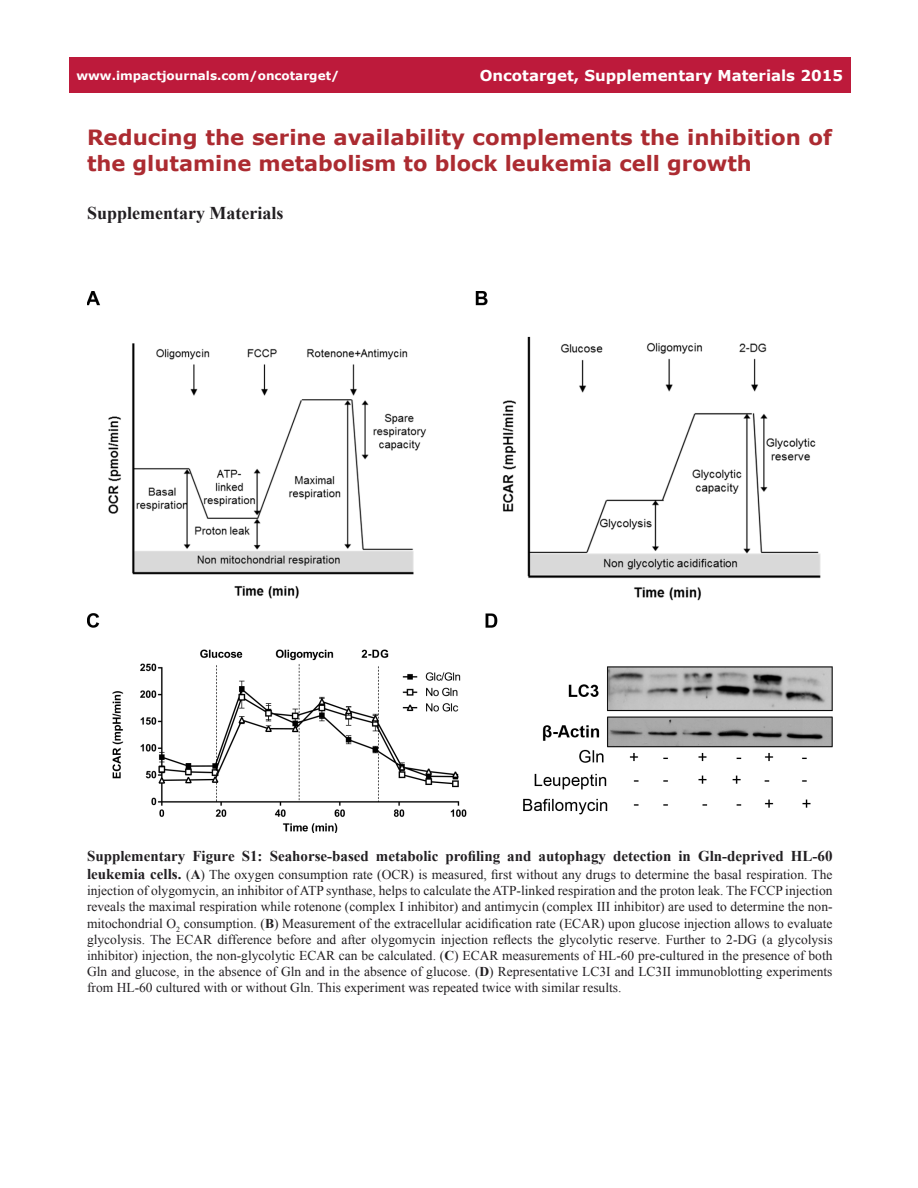
<style>
.page{position:relative;width:918px;height:1188px;background:#fff}
.page>*{position:absolute;margin:0;border:0;box-sizing:border-box;transform-origin:0 0}
.t1{font:700 21px/25.2px "Verdana";color:#ac2b31}
.SubHeading{font:700 18px "Times New Roman";color:#221f22}
.FigureText{font:700 15px "Times New Roman";color:#221f22}
.t2{font:700 15px "Verdana";color:#fff}
.FigureText-2{font:13.5px/16.2px "Times New Roman";color:#221f22;text-align:justify}
.t3{font:700 12px "Verdana";color:#fff}
.s1{font-weight:700;font-size:15px}
.s2{font-weight:700}
</style>
<div class="page">
<div style="left:69px;top:57px;width:781px;height:36px;background:#bd1a3b"></div>
<img style="left:87px;top:292px;width:746px;height:541px">
<p class="t3" style="left:76px;top:67px;width:264px">www.impactjournals.com/oncotarget/</p>
<p class="t2" style="left:480px;top:65px;width:365px">Oncotarget, Supplementary Materials 2015</p>
<p class="t1" style="left:87px;top:125px;width:747px">Reducing the serine availability complements the inhibition of the glutamine metabolism to block leukemia cell growth</p>
<p class="SubHeading" style="left:87px;top:200px;width:198px">Supplementary Materials</p>
<p class="FigureText" style="left:87px;top:846px;width:747px">Supplementary Figure S1: Seahorse-based metabolic profiling and autophagy detection in Gln-deprived HL-60</p>
<p class="FigureText-2" style="left:87px;top:866px;width:747px"><span class="s1">leukemia cells.</span> (<span class="s2">A</span>) The oxygen consumption rate (OCR) is measured, first without any drugs to determine the basal respiration. The injection of olygomycin, an inhibitor of ATP synthase, helps to calculate the ATP-linked respiration and the proton leak. The FCCP injection reveals the maximal respiration while rotenone (complex I inhibitor) and antimycin (complex III inhibitor) are used to determine the non&shy;mitochondrial O<sub>2</sub> consumption. (<span class="s2">B</span>) Measurement of the extracellular acidification rate (ECAR) upon glucose injection allows to evaluate glycolysis. The ECAR difference before and after olygomycin injection reflects the glycolytic reserve. Further to 2-DG (a glycolysis inhibitor) injection, the non-glycolytic ECAR can be calculated. (<span class="s2">C</span>) ECAR measurements of HL-60 pre-cultured in the presence of both Gln and glucose, in the absence of Gln and in the absence of glucose. (<span class="s2">D</span>) Representative LC3I and LC3II immunoblotting experiments from HL-60 cultured with or without Gln. This experiment was repeated twice with similar results.</p>
</div>
